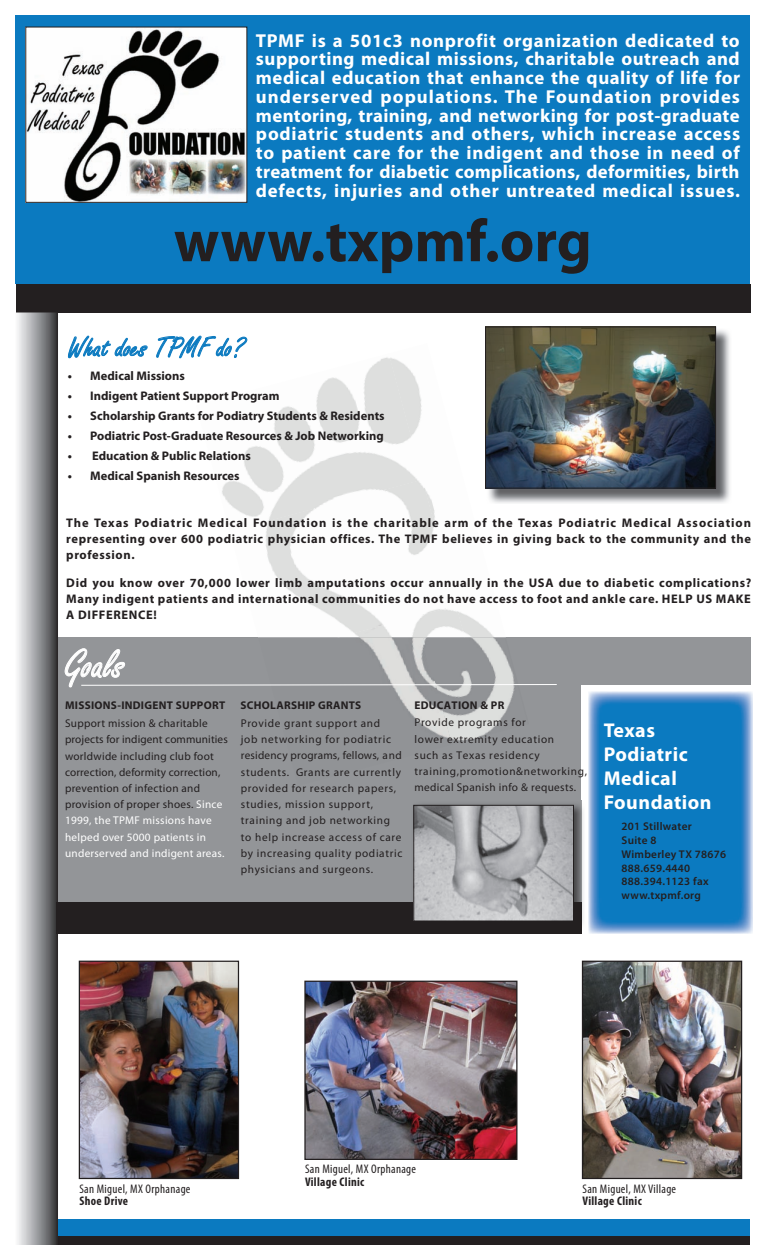
<style>
.page{position:relative;width:765px;height:1260px;background:#fff}
.page>*{position:absolute;margin:0;border:0;box-sizing:border-box;transform-origin:0 0}
.t1{font:700 60px "Myriad Pro";color:#231f20}
.t2{font:43.75px "Freestyle Script";color:#fff}
.t3{font:30px "Freestyle Script";color:#0b7ac0}
.t4{font:700 20px/24px "Myriad Pro";letter-spacing:.025em;color:#fff}
.t5{font:700 18.75px/18.8px "Myriad Pro";letter-spacing:.015em;color:#fff;text-align:justify}
.t6{font:700 12.5px/16.2px "Myriad Pro";color:#231f20;text-align:justify}
.t7{font:condensed 12.5px "Myriad Pro";letter-spacing:.025em;color:#231f20}
.t8{font:700 condensed 12.5px "Myriad Pro";letter-spacing:.025em;color:#231f20}
.t9{font:11.25px/16.2px "Myriad Pro";letter-spacing:.05em;color:#231f20}
.t10{font:11.25px/16.2px "Myriad Pro";letter-spacing:.025em;color:#231f20}
.t11{font:600 11.25px/13.8px "Myriad Pro";letter-spacing:.025em;color:#231f20}
.t12{font:700 11.25px "Myriad Pro";letter-spacing:.025em;color:#231f20}
.s1{color:#fff}
</style>
<div class="page">
<div style="left:58px;top:638px;width:693px;height:265px;background:#939598"></div>
<div style="left:582px;top:685px;width:178px;height:265px;background:#fff"></div>
<img style="left:222px;top:357px;width:167px;height:147px">
<img style="left:389px;top:358px;width:117px;height:280px">
<img style="left:230px;top:479px;width:226px;height:159px">
<img style="left:337px;top:606px;width:128px;height:32px">
<img style="left:360px;top:638px;width:63px;height:87px">
<img style="left:423px;top:638px;width:91px;height:103px">
<div style="left:15px;top:15px;width:735px;height:269px;background:#0b7ac0"></div>
<img style="left:81px;top:963px;width:156px;height:214px">
<div style="left:79px;top:961px;width:160px;height:218px;border:1px solid #231f20"></div>
<img style="left:584px;top:963px;width:156px;height:214px">
<div style="left:582px;top:961px;width:160px;height:218px;border:1px solid #231f20"></div>
<img style="left:28px;top:29px;width:217px;height:171px">
<div style="left:16px;top:284px;width:735px;height:28px;background:#231f20"></div>
<img style="left:16px;top:312px;width:42px;height:933px">
<svg style="left:68px;top:335px;width:80px;height:23px"></svg>
<svg style="left:156px;top:335px;width:91px;height:23px"></svg>
<img style="left:487px;top:328px;width:243px;height:176px">
<img style="left:487px;top:329px;width:227px;height:157px">
<div style="left:485px;top:327px;width:231px;height:161px;border:1px solid #231f20"></div>
<img style="left:306px;top:983px;width:210px;height:175px">
<div style="left:304px;top:981px;width:214px;height:179px;border:1px solid #231f20"></div>
<div style="left:58px;top:1219px;width:692px;height:18px;background:#0b7ac0"></div>
<div style="left:58px;top:1236px;width:692px;height:9px;background:#231f20"></div>
<img style="left:588px;top:692px;width:164px;height:242px">
<div style="left:57px;top:903px;width:525px;height:31px;background:#231f20"></div>
<svg style="left:65px;top:648px;width:492px;height:40px"></svg>
<img style="left:411px;top:801px;width:173px;height:123px">
<img style="left:416px;top:807px;width:156px;height:112px">
<div style="left:414px;top:805px;width:160px;height:116px;border:1px solid #231f20"></div>
<p class="t5" style="left:256px;top:30px;width:486px">TPMF is a 501c3 nonprofit organization dedicated to supporting medical missions, charitable outreach and medical education that enhance the quality of life for underserved populations. The Foundation provides mentoring, training, and networking for post-graduate podiatric students and others, which increase access to patient care for the indigent and those in need of treatment for diabetic complications, deformities, birth defects, injuries and other untreated medical issues.</p>
<h1 class="t1" style="left:174px;top:202px;width:420px">www.txpmf.org</h1>
<h3 class="t3" style="left:68px;top:331px;width:177px">What does TPMF do?</h3>
<p class="t6" style="left:68px;top:368px;width:119px">• Medical Missions</p>
<p class="t6" style="left:68px;top:388px;width:213px">• Indigent Patient Support Program</p>
<p class="t6" style="left:68px;top:408px;width:318px">• Scholarship Grants for Podiatry Students &amp; Residents</p>
<p class="t6" style="left:68px;top:428px;width:318px">• Podiatric Post-Graduate Resources &amp; Job Networking</p>
<p class="t6" style="left:68px;top:448px;width:185px">• Education &amp; Public Relations</p>
<p class="t6" style="left:68px;top:468px;width:173px">• Medical Spanish Resources</p>
<p class="t6" style="left:66px;top:514px;width:686px">The Texas Podiatric Medical Foundation is the charitable arm of the Texas Podiatric Medical Association representing over 600 podiatric physician offices. The TPMF believes in giving back to the community and the profession.</p>
<p class="t6" style="left:66px;top:574px;width:687px">Did you know over 70,000 lower limb amputations occur annually in the USA due to diabetic complications?<br>Many indigent patients and international communities do not have access to foot and ankle care. HELP US MAKE A DIFFERENCE!</p>
<h2 class="t2" style="left:65px;top:641px;width:61px">Goals</h2>
<p class="t12" style="left:65px;top:698px;width:162px">MISSIONS-INDIGENT SUPPORT</p>
<p class="t10" style="left:65px;top:715px;width:164px">Support mission &amp; charitable projects for indigent communities worldwide including club foot correction, deformity correction, prevention of infection and provision of proper shoes. <span class="s1">Since<br>1999, the TPMF missions have helped over 5000 patients in underserved and indigent areas.</span></p>
<p class="t12" style="left:241px;top:698px;width:122px">SCHOLARSHIP GRANTS</p>
<p class="t9" style="left:241px;top:715px;width:163px">Provide grant support and<br>job networking for podiatric residency programs, fellows, and students. Grants are currently provided for research papers, studies, mission support, training and job networking to help increase access of care by increasing quality podiatric physicians and surgeons.</p>
<p class="t12" style="left:415px;top:698px;width:91px">EDUCATION &amp; PR</p>
<p class="t9" style="left:415px;top:714px;width:174px">Provide programs for<br>lower extremity education<br>such as Texas residency training,promotion&amp;networking, medical Spanish info &amp; requests.</p>
<h3 class="t4" style="left:604px;top:718px;width:109px">Texas<br>Podiatric<br>Medical<br>Foundation</h3>
<p class="t11" style="left:622px;top:819px;width:106px">201 Stillwater<br>Suite 8<br>Wimberley TX 78676<br>888.659.4440<br>888.394.1123 fax www.txpmf.org</p>
<p class="t7" style="left:79px;top:1181px;width:113px">San Miguel, MX Orphanage</p>
<p class="t8" style="left:79px;top:1193px;width:50px">Shoe Drive</p>
<p class="t7" style="left:305px;top:1161px;width:113px">San Miguel, MX Orphanage</p>
<p class="t8" style="left:305px;top:1174px;width:61px">Village Clinic</p>
<p class="t7" style="left:582px;top:1181px;width:95px">San Miguel, MX Village</p>
<p class="t8" style="left:582px;top:1193px;width:61px">Village Clinic</p>
</div>
